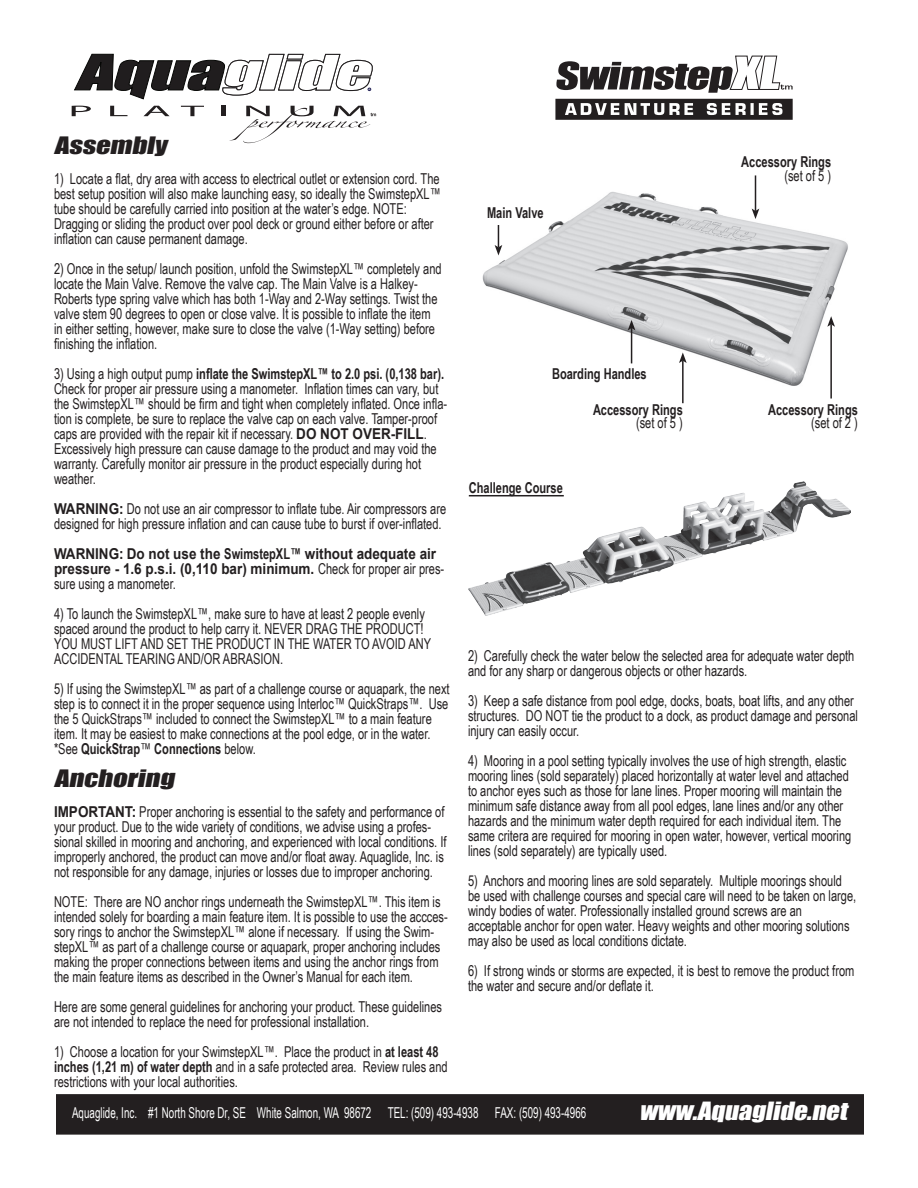
<style>
.page{position:relative;width:918px;height:1188px;background:#fff}
.page>*{position:absolute;margin:0;border:0;box-sizing:border-box;transform-origin:0 0}
.t1{font:italic 23.1px "Impact";color:#fff;scale:1.14 1}
.t2{font:italic 22.05px "Impact";color:#231f20;scale:1.29 1}
.t3{font:15px/15px "Arial Narrow";color:#231f20;scale:.9 1}
.t4{font:700 15px/15px "Arial";color:#231f20;scale:.9 1}
.t5{font:15px "Arial Narrow";color:#fff;scale:.8 1}
.t6{font:700 15px "Arial Narrow";color:#231f20;scale:.9 1}
.s1{font-weight:700}
.s2{font-family:"Arial";font-weight:700}
.s3{font-family:"Arial Narrow"}
.s4{font-family:"Arial Narrow";font-weight:400}
</style>
<div class="page">
<img style="left:482px;top:187px;width:366px;height:199px">
<div style="left:57px;top:1095px;width:806px;height:39px;background:#231f20"></div>
<div style="left:56px;top:1094px;width:808px;height:41px;border:2px solid #231f20"></div>
<svg style="left:74px;top:53px;width:299px;height:46px"></svg>
<svg style="left:72px;top:106px;width:19px;height:10px"></svg>
<svg style="left:110px;top:106px;width:17px;height:10px"></svg>
<svg style="left:144px;top:106px;width:26px;height:10px"></svg>
<svg style="left:181px;top:106px;width:23px;height:10px"></svg>
<hr style="left:221px;top:106px;width:4px;height:10px;background:#231f20">
<svg style="left:230px;top:106px;width:146px;height:37px"></svg>
<hr style="left:682px;top:361px;width:2px;height:42px;background:#231f20">
<svg style="left:679px;top:352px;width:8px;height:11px"></svg>
<hr style="left:830px;top:324px;width:2px;height:75px;background:#231f20">
<svg style="left:827px;top:316px;width:8px;height:11px"></svg>
<hr style="left:631px;top:328px;width:1px;height:35px;background:#231f20">
<svg style="left:628px;top:320px;width:7px;height:10px"></svg>
<svg style="left:495px;top:225px;width:7px;height:30px"></svg>
<svg style="left:556px;top:55px;width:237px;height:38px"></svg>
<svg style="left:555px;top:99px;width:238px;height:21px"></svg>
<hr style="left:755px;top:175px;width:1px;height:36px;background:#231f20">
<svg style="left:752px;top:209px;width:7px;height:10px"></svg>
<img style="left:468px;top:482px;width:383px;height:133px">
<h2 class="t2" style="left:54px;top:128px;width:93px">Assembly</h2>
<p class="t3" style="left:54px;top:170px;width:431px">1) Locate a flat, dry area with access to electrical outlet or extension cord. The best setup position will also make launching easy, so ideally the SwimstepXL™ tube should be carefully carried into position at the water’s edge. NOTE:<br>Dragging or sliding the product over pool deck or ground either before or after inflation can cause permanent damage.</p>
<p class="t3" style="left:54px;top:260px;width:432px">2) Once in the setup/ launch position, unfold the SwimstepXL™ completely and locate the Main Valve. Remove the valve cap. The Main Valve is a Halkey-Roberts type spring valve which has both 1-Way and 2-Way settings. Twist the valve stem 90 degrees to open or close valve. It is possible to inflate the item in either setting, however, make sure to close the valve (1-Way setting) before finishing the inflation.</p>
<p class="t3" style="left:54px;top:365px;width:438px">3) Using a high output pump <span class="s1">inflate the SwimstepXL™ to 2.0 psi. (0,138 bar).<br></span>Check for proper air pressure using a manometer. Inflation times can vary, but the SwimstepXL™ should be firm and tight when completely inflated. Once infla&shy;tion is complete, be sure to replace the valve cap on each valve. Tamper-proof caps are provided with the repair kit if necessary. <span class="s2">DO NOT OVER-FILL</span>.<br>Excessively high pressure can cause damage to the product and may void the warranty. Carefully monitor air pressure in the product especially during hot weather.</p>
<p class="t3" style="left:54px;top:500px;width:437px"><span class="s2">WARNING:</span> Do not use an air compressor to inflate tube. Air compressors are designed for high pressure inflation and can cause tube to burst if over-inflated.</p>
<p class="t4" style="left:54px;top:546px;width:435px">WARNING: Do not use the <span class="s3">SwimstepXL™</span> without adequate air pressure - 1.6 p.s.i. (0,110 bar) minimum. <span class="s4">Check for proper air pres-</span></p>
<p class="t3" style="left:54px;top:575px;width:137px">sure using a manometer.</p>
<p class="t3" style="left:54px;top:605px;width:421px">4) To launch the SwimstepXL™, make sure to have at least 2 people evenly spaced around the product to help carry it. NEVER DRAG THE PRODUCT!<br>YOU MUST LIFT AND SET THE PRODUCT IN THE WATER TO AVOID ANY ACCIDENTAL TEARING AND/OR ABRASION.</p>
<p class="t3" style="left:54px;top:680px;width:441px">5) If using the SwimstepXL™ as part of a challenge course or aquapark, the next step is to connect it in the proper sequence using Interloc™ QuickStraps™. Use the 5 QuickStraps™ included to connect the SwimstepXL™ to a main feature item. It may be easiest to make connections at the pool edge, or in the water. *See <span class="s1">QuickStrap</span>™ <span class="s1">Connections</span> below.</p>
<h2 class="t2" style="left:54px;top:761px;width:99px">Anchoring</h2>
<p class="t3" style="left:54px;top:803px;width:438px"><span class="s2">IMPORTANT:</span> Proper anchoring is essential to the safety and performance of your product. Due to the wide variety of conditions, we advise using a profes&shy;sional skilled in mooring and anchoring, and experienced with local conditions. If improperly anchored, the product can move and/or float away. Aquaglide, Inc. is not responsible for any damage, injuries or losses due to improper anchoring.</p>
<p class="t3" style="left:54px;top:893px;width:439px">NOTE: There are NO anchor rings underneath the SwimstepXL™. This item is intended solely for boarding a main feature item. It is possible to use the accces&shy;sory rings to anchor the SwimstepXL™ alone if necessary. If using the Swim&shy;stepXL™ as part of a challenge course or aquapark, proper anchoring includes making the proper connections between items and using the anchor rings from the main feature items as described in the Owner’s Manual for each item.</p>
<p class="t3" style="left:54px;top:998px;width:433px">Here are some general guidelines for anchoring your product. These guidelines are not intended to replace the need for professional installation.</p>
<p class="t3" style="left:54px;top:1043px;width:439px">1) Choose a location for your SwimstepXL™. Place the product in <span class="s1">at least 48 inches (1,21 m) of water depth</span> and in a safe protected area. Review rules and restrictions with your local authorities.</p>
<p class="t5" style="left:72px;top:1102px;width:644px">Aquaglide, Inc. #1 North Shore Dr, SE White Salmon, WA 98672 TEL: (509) 493-4938 FAX: (509) 493-4966</p>
<h1 class="t1" style="left:639px;top:1094px;width:189px">www.Aquaglide.net</h1>
<p class="t6" style="left:741px;top:151px;width:101px">Accessory Rings</p>
<p class="t3" style="left:784px;top:168px;width:53px">(set of 5 )</p>
<p class="t6" style="left:487px;top:201px;width:64px">Main Valve</p>
<p class="t6" style="left:552px;top:362px;width:107px">Boarding Handles</p>
<p class="t6" style="left:593px;top:398px;width:101px">Accessory Rings</p>
<p class="t3" style="left:636px;top:415px;width:53px">(set of 5 )</p>
<p class="t6" style="left:768px;top:398px;width:101px">Accessory Rings</p>
<p class="t3" style="left:811px;top:415px;width:53px">(set of 2 )</p>
<p class="t6" style="left:469px;top:476px;width:106px">Challenge Course</p>
<p class="t3" style="left:468px;top:648px;width:431px">2) Carefully check the water below the selected area for adequate water depth and for any sharp or dangerous objects or other hazards.</p>
<p class="t3" style="left:468px;top:693px;width:435px">3) Keep a safe distance from pool edge, docks, boats, boat lifts, and any other structures. DO NOT tie the product to a dock, as product damage and personal injury can easily occur.</p>
<p class="t3" style="left:468px;top:753px;width:427px">4) Mooring in a pool setting typically involves the use of high strength, elastic mooring lines (sold separately) placed horizontally at water level and attached to anchor eyes such as those for lane lines. Proper mooring will maintain the minimum safe distance away from all pool edges, lane lines and/or any other hazards and the minimum water depth required for each individual item. The same critera are required for mooring in open water, however, vertical mooring lines (sold separately) are typically used.</p>
<p class="t3" style="left:468px;top:873px;width:433px">5) Anchors and mooring lines are sold separately. Multiple moorings should be used with challenge courses and special care will need to be taken on large, windy bodies of water. Professionally installed ground screws are an acceptable anchor for open water. Heavy weights and other mooring solutions may also be used as local conditions dictate.</p>
<p class="t3" style="left:468px;top:963px;width:431px">6) If strong winds or storms are expected, it is best to remove the product from the water and secure and/or deflate it.</p>
</div>
